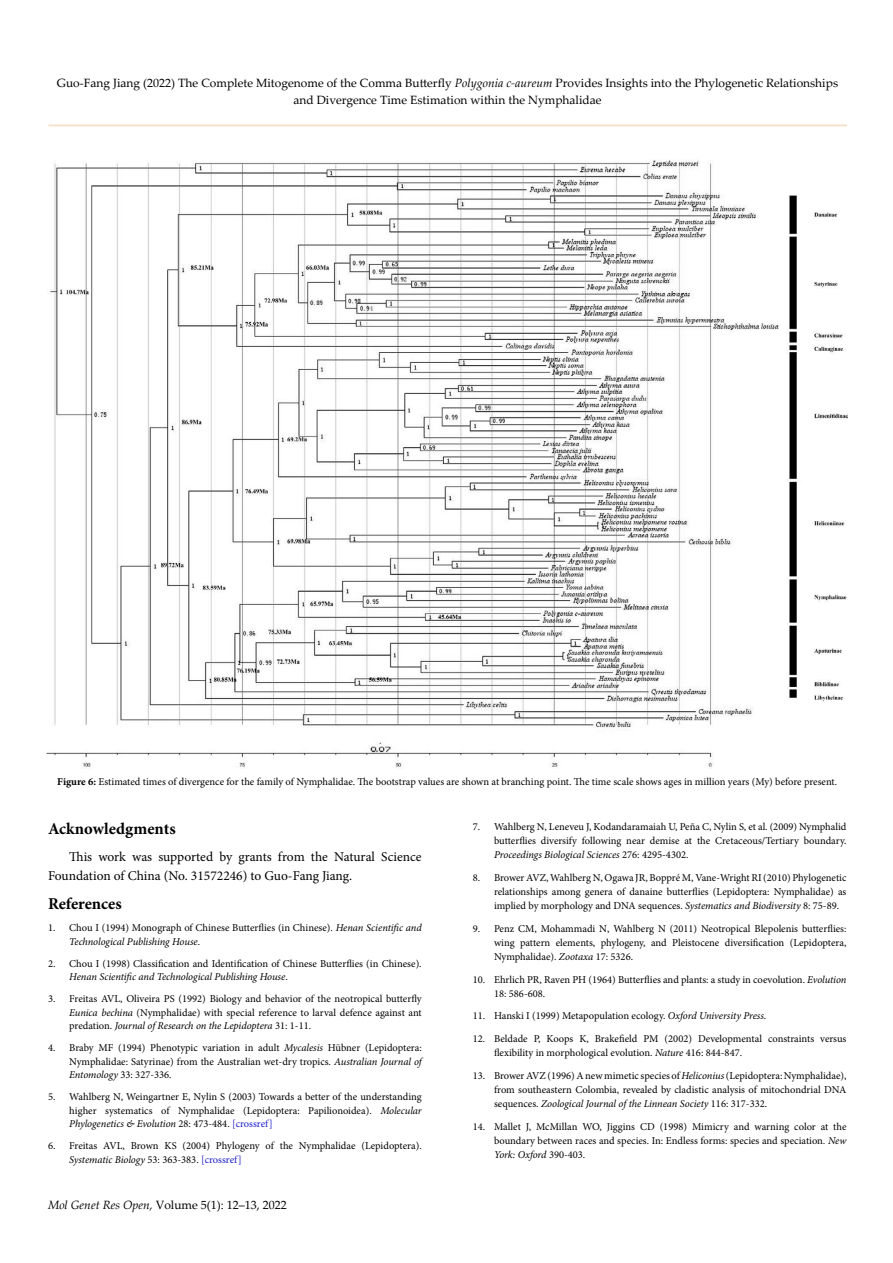
<style>
.page{position:relative;width:893px;height:1263px;background:#fff}
.page>*{position:absolute;margin:0;border:0;box-sizing:border-box;transform-origin:0 0}
.t1{font:700 16.5px "Minion Pro";color:#000}
.t2{font:13.5px/18.5px "Minion Pro";letter-spacing:-.005em;color:#000}
.t3{font:12px/17px "Palatino Linotype";color:#000;text-align:center}
.t4{font:10.5px/14.1px "Minion Pro";color:#000;text-align:justify}
.s1{font-style:italic}
.s2{font-weight:700}
.s3{color:#1a1ccf}
</style>
<div class="page">
<hr style="left:48px;top:125px;width:799px;height:1px;background:#f7dfc8">
<img style="left:47px;top:160px;width:800px;height:609px">
<p class="t3" style="left:57px;top:74px;width:783px">Guo-Fang Jiang (2022) The Complete Mitogenome of the Comma Butterfly <span class="s1">Polygonia c-aureum</span> Provides Insights into the Phylogenetic Relationships and Divergence Time Estimation within the Nymphalidae</p>
<p class="t4" style="left:57px;top:774px;width:781px"><span class="s2">Figure 6:</span> Estimated times of divergence for the family of Nymphalidae. The bootstrap values are shown at branching point. The time scale shows ages in million years (My) before present.</p>
<p class="t4" style="left:494px;top:819px;width:354px;text-indent:-21px">7. Wahlberg N, Leneveu J, Kodandaramaiah U, Peña C, Nylin S, et al. (2009) Nymphalid butterflies diversify following near demise at the Cretaceous/Tertiary boundary.<br><span class="s1">Proceedings Biological Sciences</span> 276: 4295-4302.</p>
<p class="t4" style="left:494px;top:870px;width:354px;text-indent:-21px">8. Brower AVZ, Wahlberg N, Ogawa JR, Boppré M, Vane-Wright RI (2010) Phylogenetic relationships among genera of danaine butterflies (Lepidoptera: Nymphalidae) as implied by morphology and DNA sequences. <span class="s1">Systematics and Biodiversity</span> 8: 75-89.</p>
<p class="t4" style="left:494px;top:921px;width:354px;text-indent:-21px">9. Penz CM, Mohammadi N, Wahlberg N (2011) Neotropical Blepolenis butterflies: wing pattern elements, phylogeny, and Pleistocene diversification (Lepidoptera, Nymphalidae). <span class="s1">Zootaxa</span> 17: 5326.</p>
<p class="t4" style="left:494px;top:972px;width:354px;text-indent:-21px">10. Ehrlich PR, Raven PH (1964) Butterflies and plants: a study in coevolution. <span class="s1">Evolution<br></span>18: 586-608.</p>
<p class="t4" style="left:473px;top:1009px;width:295px">11. Hanski I (1999) Metapopulation ecology. <span class="s1">Oxford University Press</span>.</p>
<p class="t4" style="left:494px;top:1032px;width:354px;text-indent:-21px">12. Beldade P, Koops K, Brakefield PM (2002) Developmental constraints versus flexibility in morphological evolution. <span class="s1">Nature</span> 416: 844-847.</p>
<p class="t4" style="left:494px;top:1068px;width:354px;text-indent:-21px">13. Brower AVZ (1996) A new mimetic species of <span class="s1">Heliconius</span> (Lepidoptera: Nymphalidae), from southeastern Colombia, revealed by cladistic analysis of mitochondrial DNA sequences. <span class="s1">Zoological Journal of the Linnean Society</span> 116: 317-332.</p>
<p class="t4" style="left:494px;top:1119px;width:354px;text-indent:-21px">14. Mallet J, McMillan WO, Jiggins CD (1998) Mimicry and warning color at the boundary between races and species. In: Endless forms: species and speciation<span class="s1">. New York: Oxford</span> 390-403.</p>
<h1 class="t1" style="left:48px;top:817px;width:129px">Acknowledgments</h1>
<p class="t2" style="left:48px;top:848px;width:375px;text-indent:21px">This work was supported by grants from the Natural Science<br>Foundation of China (No. 31572246) to Guo-Fang Jiang.</p>
<h1 class="t1" style="left:48px;top:892px;width:75px">References</h1>
<p class="t4" style="left:69px;top:921px;width:354px;line-height:13.5px;text-indent:-21px">1. Chou I (1994) Monograph of Chinese Butterflies (in Chinese). <span class="s1">Henan Scientific and<br>Technological Publishing House</span>.</p>
<p class="t4" style="left:69px;top:956px;width:354px;line-height:13.5px;text-indent:-21px">2. Chou I (1998) Classification and Identification of Chinese Butterflies (in Chinese).<br><span class="s1">Henan Scientific and Technological Publishing House</span>.</p>
<p class="t4" style="left:69px;top:992px;width:354px;line-height:13.5px;text-indent:-21px">3. Freitas AVL, Oliveira PS (1992) Biology and behavior of the neotropical butterfly <span class="s1">Eunica bechina</span> (Nymphalidae) with special reference to larval defence against ant predation. <span class="s1">Journal of Research on the Lepidoptera</span> 31: 1-11.</p>
<p class="t4" style="left:69px;top:1041px;width:354px;line-height:13.5px;text-indent:-21px">4. Braby MF (1994) Phenotypic variation in adult <span class="s1">Mycalesis</span> Hübner (Lepidoptera:<br>Nymphalidae: Satyrinae) from the Australian wet-dry tropics. <span class="s1">Australian Journal of Entomology</span> 33: 327-336.</p>
<p class="t4" style="left:69px;top:1090px;width:354px;line-height:13.5px;text-indent:-21px">5. Wahlberg N, Weingartner E, Nylin S (2003) Towards a better of the understanding higher systematics of Nymphalidae (Lepidoptera: Papilionoidea). <span class="s1">Molecular Phylogenetics &amp; Evolution</span> 28: 473-484. <span class="s3">[crossref]</span></p>
<p class="t4" style="left:69px;top:1139px;width:354px;line-height:13.5px;text-indent:-21px">6. Freitas AVL, Brown KS (2004) Phylogeny of the Nymphalidae (Lepidoptera).<br><span class="s1">Systematic Biology</span> 53: 363-383. <span class="s3">[crossref]</span></p>
<p class="t3" style="left:48px;top:1196px;width:240px"><span class="s1">Mol Genet Res Open,</span> Volume 5(1): 12–13, 2022</p>
</div>
